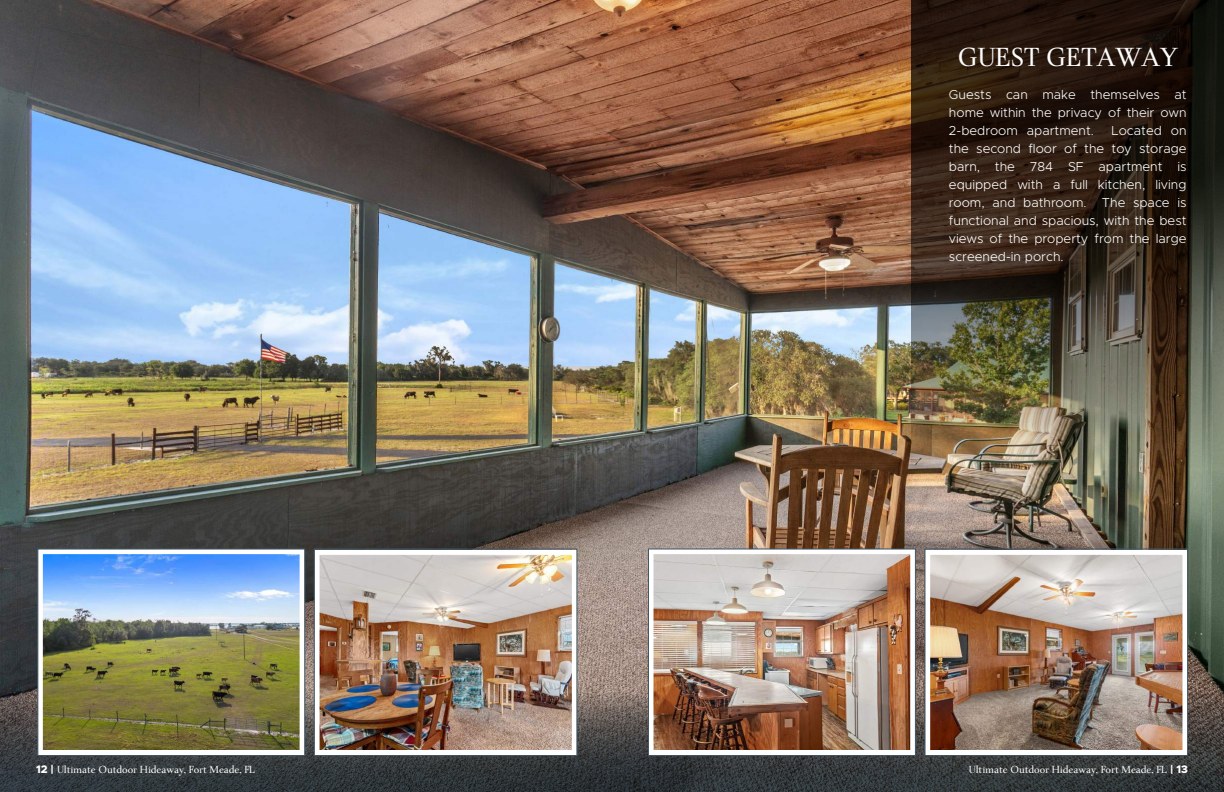
<style>
.page{position:relative;width:1224px;height:792px;background:#fff}
.page>*{position:absolute;margin:0;border:0;box-sizing:border-box;transform-origin:0 0}
.t1{font:28px "Medio";color:#fff}
.t2{font:300 13px/18px "Metropolis";color:#fff;text-align:justify}
.t3{font:11px "Medio";color:#fff}
.s1{font-family:"Metropolis";font-weight:800}
</style>
<div class="page">
<img style="left:0;top:0;width:1224px;height:691px">
<svg style="left:0;top:691px;width:1224px;height:101px;background:#383b3c"></svg>
<img style="left:912px;top:0;width:312px;height:467px">
<img style="left:646px;top:547px;width:272px;height:211px">
<img style="left:923px;top:547px;width:267px;height:211px">
<img style="left:35px;top:547px;width:272px;height:211px">
<img style="left:312px;top:547px;width:267px;height:211px">
<div style="left:648px;top:549px;width:268px;height:207px;border:1px solid #425866"></div>
<div style="left:37px;top:549px;width:268px;height:207px;border:1px solid #425866"></div>
<div style="left:924px;top:549px;width:264px;height:207px;border:1px solid #425866"></div>
<div style="left:314px;top:549px;width:263px;height:207px;border:1px solid #425866"></div>
<h1 class="t1" style="left:958px;top:46px;width:221px">GUEST GETAWAY</h1>
<p class="t2" style="left:949px;top:85px;width:239px">Guests can make themselves at home within the privacy of their own 2-bedroom apartment.</p>
<p class="t2" style="left:949px;top:121px;width:239px;text-indent:163px">Located on the second floor of the toy storage barn, the 784 SF apartment is equipped with a full kitchen, living room, and bathroom. The space is functional and spacious, with the best views of the property from the large screened-in porch.</p>
<p class="t3" style="left:36px;top:765px;width:221px"><span class="s1">12 |</span> Ultimate Outdoor Hideaway, Fort Meade, FL</p>
<p class="t3" style="left:969px;top:765px;width:221px">Ultimate Outdoor Hideaway, Fort Meade, FL <span class="s1">| 13</span></p>
</div>
